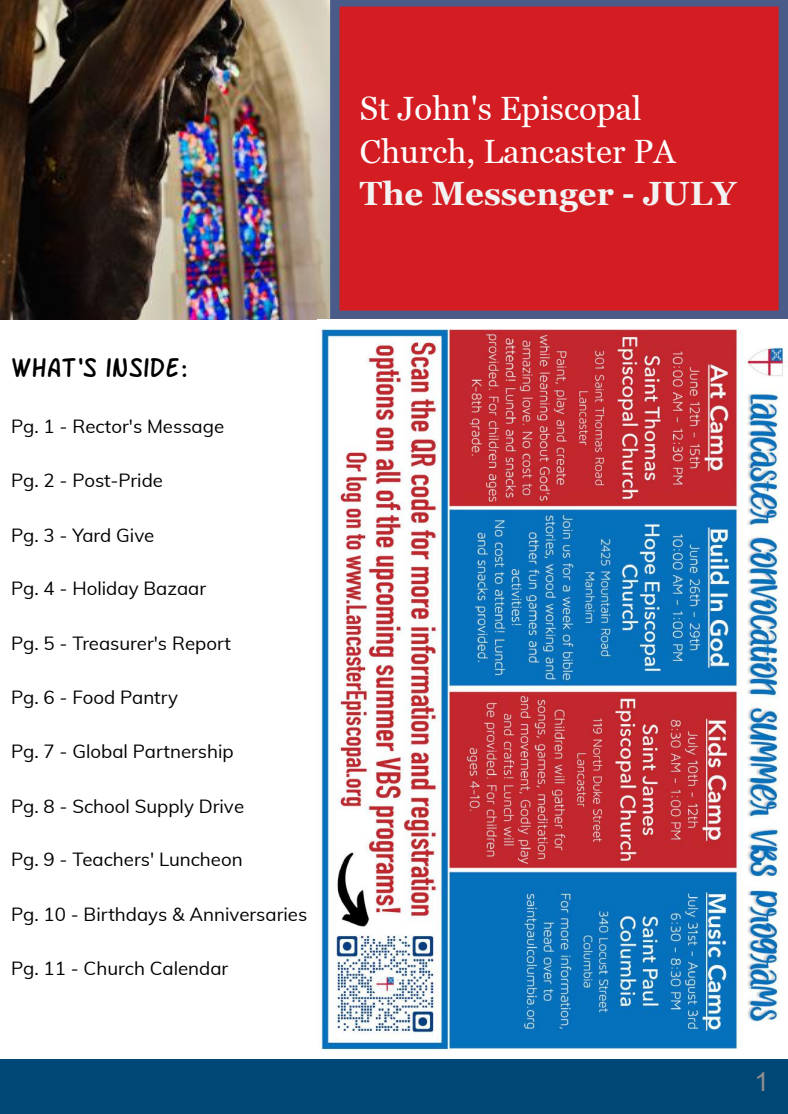
<style>
.page{position:relative;width:788px;height:1114px;background:#fff}
.page>*{position:absolute;margin:0;border:0;box-sizing:border-box;transform-origin:0 0}
.t1{font:32.88px/42.8px "Georgia";color:#fff}
.t2{font:700 32.75px "Georgia";color:#f2f2f2}
.t3{font:28.12px "SF Arch Rival";color:#000}
.t4{font:26.25px "Arial";color:#8f8f8f}
.t5{font:18.62px "Muli";color:#000}
</style>
<div class="page">
<svg style="left:330px;top:0;width:457px;height:319px;background:#c7222a"></svg>
<div style="left:0;top:1059px;width:788px;height:54px;background:#004775"></div>
<img style="left:0;top:0;width:329px;height:320px">
<img style="left:318px;top:328px;width:467px;height:722px">
<h1 class="t1" style="left:360px;top:88px;width:317px">St John's Episcopal<br>Church, Lancaster PA</h1>
<h2 class="t2" style="left:360px;top:173px;width:378px">The Messenger - JULY</h2>
<h3 class="t3" style="left:11px;top:348px;width:178px">WHAT'S INSIDE:</h3>
<p class="t5" style="left:11px;top:418px;width:214px">Pg. 1 - Rector's Message</p>
<p class="t5" style="left:11px;top:472px;width:153px">Pg. 2 - Post-Pride</p>
<p class="t5" style="left:11px;top:527px;width:145px">Pg. 3 - Yard Give</p>
<p class="t5" style="left:11px;top:580px;width:196px">Pg. 4 - Holiday Bazaar</p>
<p class="t5" style="left:11px;top:635px;width:221px">Pg. 5 - Treasurer's Report</p>
<p class="t5" style="left:11px;top:689px;width:168px">Pg. 6 - Food Pantry</p>
<p class="t5" style="left:11px;top:743px;width:224px">Pg. 7 - Global Partnership</p>
<p class="t5" style="left:11px;top:798px;width:234px">Pg. 8 - School Supply Drive</p>
<p class="t5" style="left:11px;top:851px;width:233px">Pg. 9 - Teachers' Luncheon</p>
<p class="t5" style="left:11px;top:906px;width:297px">Pg. 10 - Birthdays &amp; Anniversaries</p>
<p class="t5" style="left:11px;top:960px;width:218px">Pg. 11 - Church Calendar</p>
<h3 class="t4" style="left:754px;top:1067px;width:16px">1</h3>
</div>
